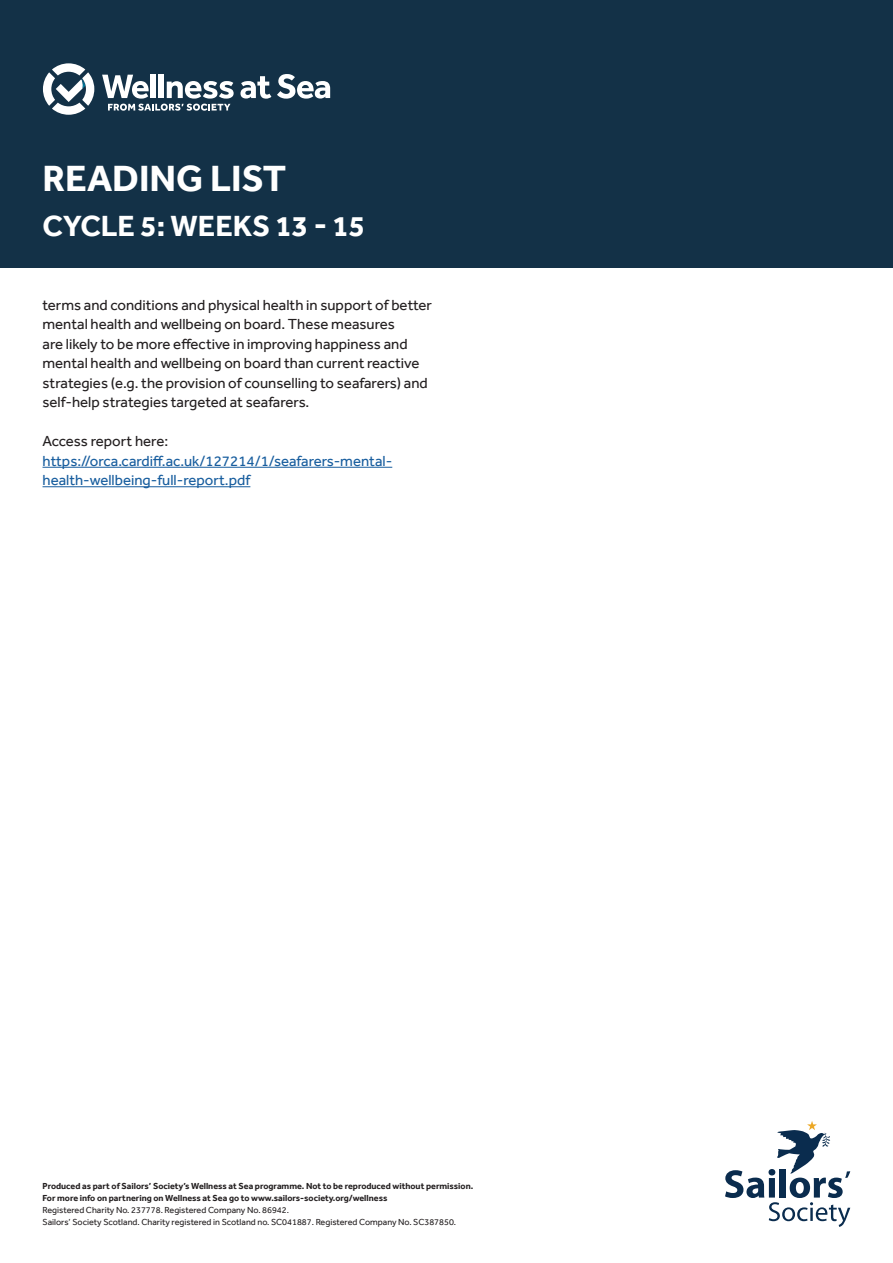
<style>
.page{position:relative;width:893px;height:1263px;background:#fff}
.page>*{position:absolute;margin:0;border:0;box-sizing:border-box;transform-origin:0 0}
.t1{font:700 37.5px "Effra";color:#fff}
.t2{font:700 30px "Effra";color:#fff}
.t3{font:15px/19.5px "Effra";color:#231f20}
.t4{font:15px/19.5px "Effra";color:#175d9e}
.t5{font:700 9px/12px "Effra";color:#231f20}
.t6{font:9px/12px "Effra";color:#231f20}
</style>
<div class="page">
<div style="left:0;top:0;width:893px;height:268px;background:#133147"></div>
<hr style="left:43px;top:467px;width:349px;height:1px;background:#175d9e">
<hr style="left:43px;top:486px;width:207px;height:1px;background:#175d9e">
<svg style="left:725px;top:1121px;width:125px;height:106px"></svg>
<svg style="left:240px;top:76px;width:31px;height:23px"></svg>
<svg style="left:277px;top:74px;width:53px;height:25px"></svg>
<svg style="left:43px;top:63px;width:51px;height:52px"></svg>
<svg style="left:102px;top:75px;width:132px;height:36px"></svg>
<h1 class="t1" style="left:43px;top:156px;width:245px">READING LIST</h1>
<h2 class="t2" style="left:43px;top:208px;width:324px">CYCLE 5: WEEKS 13 - 15</h2>
<p class="t3" style="left:43px;top:295px;width:391px">terms and conditions and physical health in support of better mental health and wellbeing on board. These measures<br>are likely to be more effective in improving happiness and mental health and wellbeing on board than current reactive strategies (e.g. the provision of counselling to seafarers) and self-help strategies targeted at seafarers.</p>
<p class="t3" style="left:43px;top:431px;width:127px">Access report here:</p>
<p class="t4" style="left:43px;top:451px;width:351px">https://orca.cardiff.ac.uk/127214/1/seafarers-mental&shy;health-wellbeing-full-report.pdf</p>
<p class="t5" style="left:43px;top:1180px;width:432px">Produced as part of Sailors’ Society’s Wellness at Sea programme. Not to be reproduced without permission.<br>For more info on partnering on Wellness at Sea go to www.sailors-society.org/wellness</p>
<p class="t6" style="left:43px;top:1204px;width:415px">Registered Charity No. 237778. Registered Company No. 86942.<br>Sailors’ Society Scotland. Charity registered in Scotland no. SC041887. Registered Company No. SC387850.</p>
</div>
